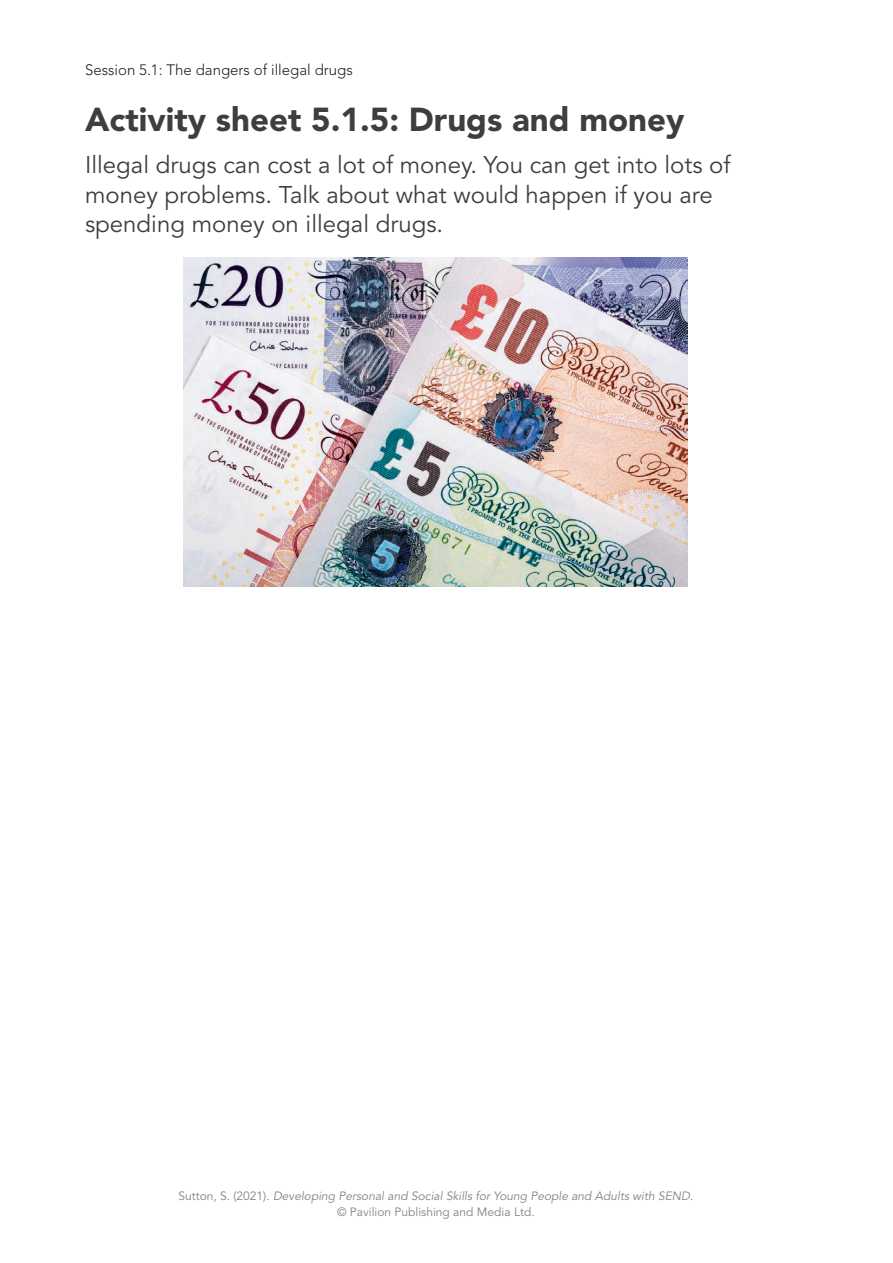
<style>
.page{position:relative;width:893px;height:1263px;background:#fff}
.page>*{position:absolute;margin:0;border:0;box-sizing:border-box;transform-origin:0 0}
.t1{font:900 33px "Avenir LT Std";color:#3e3e3f}
.t2{font:24px/29.2px "Avenir LT Std";color:#3e3e3f}
.t3{font:300 15px "Avenir LT Std";color:#231f20}
.t4{font:italic 12px/16.5px "Avenir LT Std";color:#808285;text-align:center}
.s1{font-style:normal}
</style>
<div class="page">
<img style="left:184px;top:257px;width:504px;height:329px">
<p class="t3" style="left:85px;top:61px;width:269px">Session 5.1: The dangers of illegal drugs</p>
<h1 class="t1" style="left:85px;top:100px;width:601px">Activity sheet 5.1.5: Drugs and money</h1>
<p class="t2" style="left:85px;top:151px;width:647px">Illegal drugs can cost a lot of money. You can get into lots of money problems. Talk about what would happen if you are spending money on illegal drugs.</p>
<p class="t4" style="left:178px;top:1188px;width:516px"><span class="s1">Sutton, S. (2021).</span> Developing Personal and Social Skills for Young People and Adults with SEND<span class="s1">. © Pavilion Publishing and Media Ltd.</span></p>
</div>
